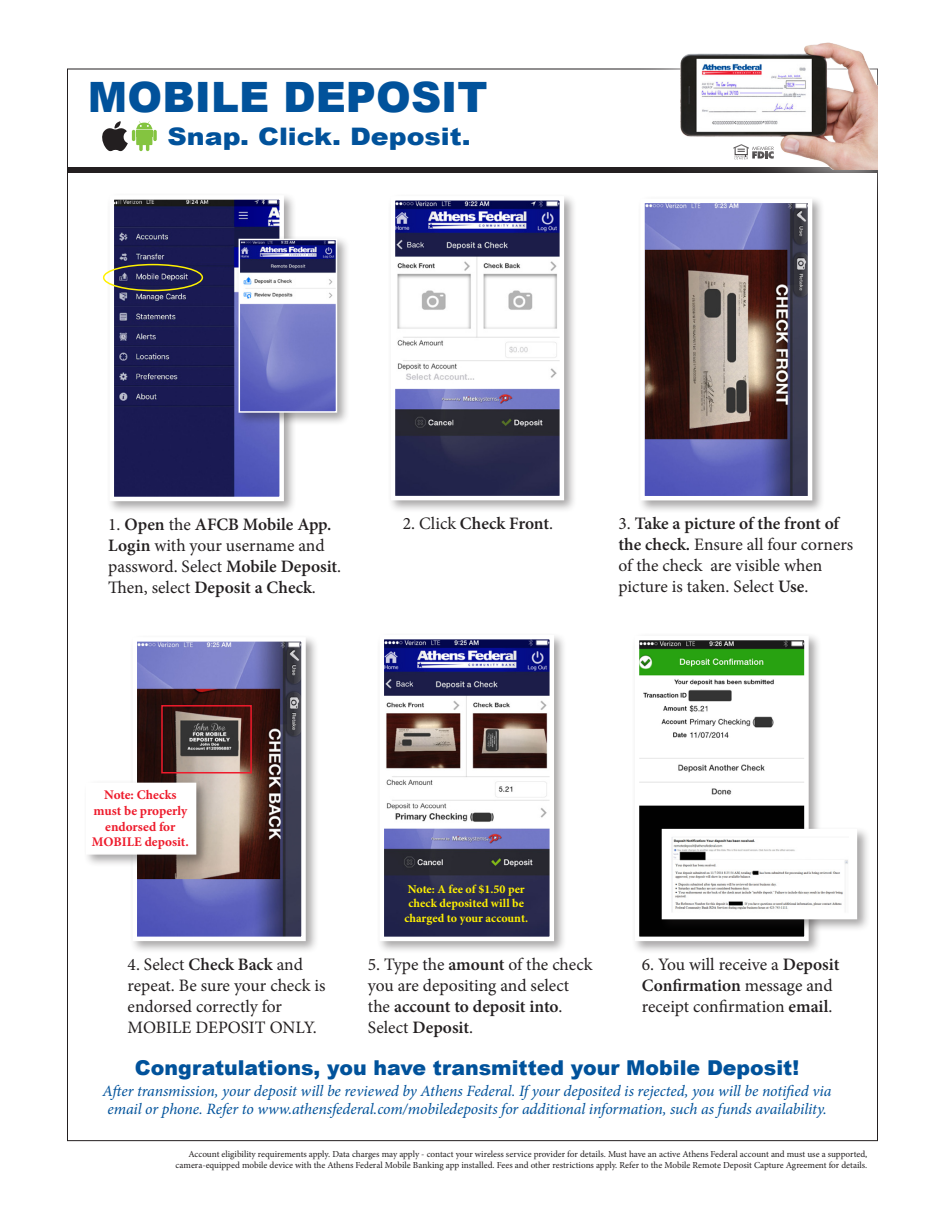
<style>
.page{position:relative;width:945px;height:1215px;background:#fff}
.page>*{position:absolute;margin:0;border:0;box-sizing:border-box;transform-origin:0 0}
.t1{font:900 41.85px "Arial";color:#01529b}
.t2{font:900 24.15px "Arial";color:#01529b;scale:1.11 1}
.t3{font:900 20.4px "Arial";color:#01529b}
.t4{font:17.55px/21px "Minion Pro";color:#231f20}
.t5{font:600 17.55px "Minion Pro";letter-spacing:-.005em;color:#231f20}
.t6{font:italic 15.75px "Minion Pro";letter-spacing:-.005em;color:#01529b}
.t7{font:700 13.2px/15.9px "Minion Pro";color:#ee1b2c;text-align:center}
.t8{font:700 12px/14.4px "Minion Pro";color:#fff101;text-align:center}
.t9{font:9.15px "Minion Pro";color:#231f20}
.s1{font-weight:600}
.s2{font-weight:400}
</style>
<div class="page">
<svg style="left:153px;top:130px;width:4px;height:11px"></svg>
<svg style="left:102px;top:121px;width:50px;height:30px"></svg>
<svg style="left:139px;top:140px;width:4px;height:11px"></svg>
<div style="left:106px;top:192px;width:191px;height:322px;background:#231f20;opacity:.4"></div>
<img style="left:115px;top:200px;width:164px;height:296px">
<div style="left:110px;top:195px;width:174px;height:306px;border:4px solid #fff"></div>
<div style="left:388px;top:193px;width:189px;height:321px;background:#231f20;opacity:.4"></div>
<img style="left:396px;top:201px;width:163px;height:294px">
<div style="left:391px;top:196px;width:173px;height:304px;border:4px solid #fff"></div>
<div style="left:235px;top:236px;width:115px;height:190px;background:#231f20;opacity:.4"></div>
<img style="left:242px;top:242px;width:92px;height:168px">
<div style="left:239px;top:239px;width:98px;height:174px;border:2px solid #fff"></div>
<div style="left:637px;top:195px;width:189px;height:318px;background:#231f20;opacity:.4"></div>
<img style="left:645px;top:214px;width:162px;height:281px">
<div style="left:640px;top:199px;width:172px;height:301px;border:4px solid #fff"></div>
<div style="left:129px;top:634px;width:190px;height:320px;background:#231f20;opacity:.4"></div>
<img style="left:138px;top:642px;width:163px;height:294px">
<div style="left:133px;top:637px;width:173px;height:304px;border:4px solid #fff"></div>
<div style="left:376px;top:632px;width:192px;height:323px;background:#231f20;opacity:.4"></div>
<img style="left:385px;top:640px;width:164px;height:296px">
<div style="left:380px;top:635px;width:174px;height:306px;border:4px solid #fff"></div>
<div style="left:632px;top:633px;width:190px;height:321px;background:#231f20;opacity:.4"></div>
<img style="left:640px;top:641px;width:164px;height:295px">
<div style="left:635px;top:636px;width:174px;height:305px;border:4px solid #fff"></div>
<div style="left:659px;top:826px;width:211px;height:107px;background:#231f20;opacity:.4"></div>
<img style="left:666px;top:833px;width:187px;height:82px">
<div style="left:161px;top:705px;width:91px;height:68px;border:2px solid #ee1b2c"></div>
<div style="left:83px;top:779px;width:127px;height:89px;background:#231f20;opacity:.4"></div>
<div style="left:86px;top:783px;width:110px;height:72px;background:#fff;border:2px solid #fff"></div>
<div style="left:67px;top:168px;width:811px;height:5px;background:#231f20"></div>
<div style="left:636px;top:1px;width:286px;height:213px;background:#fff"></div>
<img style="left:680px;top:43px;width:198px;height:127px">
<div style="left:103px;top:264px;width:100px;height:27px;border:2px solid #fff101;border-radius:50%"></div>
<p class="t1" style="left:88px;top:66px;width:401px">MOBILE DEPOSIT</p>
<p class="t2" style="left:167px;top:118px;width:275px">Snap. Click. Deposit.</p>
<p class="t4" style="left:108px;top:514px;width:235px">1. <span class="s1">Open</span> the <span class="s1">AFCB Mobile App.<br>Login</span> with your username and password. Select <span class="s1">Mobile Deposit</span>.<br>Then, select <span class="s1">Deposit a Check</span>.</p>
<p class="t5" style="left:403px;top:511px;width:152px"><span class="s2">2. Click</span> Check Front<span class="s2">.</span></p>
<p class="t4" style="left:619px;top:513px;width:236px">3. <span class="s1">Take a picture of the front of the check.</span> Ensure all four corners of the check are visible when picture is taken. Select <span class="s1">Use</span>.</p>
<p class="t7" style="left:93px;top:787px;width:95px">Note: Checks must be properly endorsed for</p>
<p class="t7" style="left:92px;top:834px;width:98px">MOBILE deposit.</p>
<p class="t8" style="left:404px;top:882px;width:125px">Note: A fee of $1.50 per check deposited will be charged to your account.</p>
<p class="t4" style="left:368px;top:954px;width:226px">5. Type the <span class="s1">amount</span> of the check you are depositing and select the <span class="s1">account to deposit into</span>.<br>Select <span class="s1">Deposit</span>.</p>
<p class="t4" style="left:642px;top:954px;width:199px">6. You will receive a <span class="s1">Deposit<br>Confirmation</span> message and receipt confirmation <span class="s1">email</span>.</p>
<p class="t3" style="left:135px;top:1052px;width:666px">Congratulations, you have transmitted your Mobile Deposit!</p>
<p class="t6" style="left:103px;top:1080px;width:731px">After transmission, your deposit will be reviewed by Athens Federal. If your deposited is rejected, you will be notified via</p>
<p class="t6" style="left:107px;top:1099px;width:721px">email or phone. Refer to www.athensfederal.com/mobiledeposits for additional information, such as funds availability.</p>
<p class="t4" style="left:128px;top:954px;width:199px">4. Select <span class="s1">Check Back</span> and repeat. Be sure your check is endorsed correctly for</p>
<p class="t4" style="left:128px;top:1017px;width:191px">MOBILE DEPOSIT ONLY.</p>
<p class="t9" style="left:188px;top:1148px;width:680px">Account eligibility requirements apply. Data charges may apply - contact your wireless service provider for details. Must have an active Athens Federal account and must use a supported,</p>
<p class="t9" style="left:176px;top:1159px;width:693px">camera-equipped mobile device with the Athens Federal Mobile Banking app installed. Fees and other restrictions apply. Refer to the Mobile Remote Deposit Capture Agreement for details.</p>
</div>
